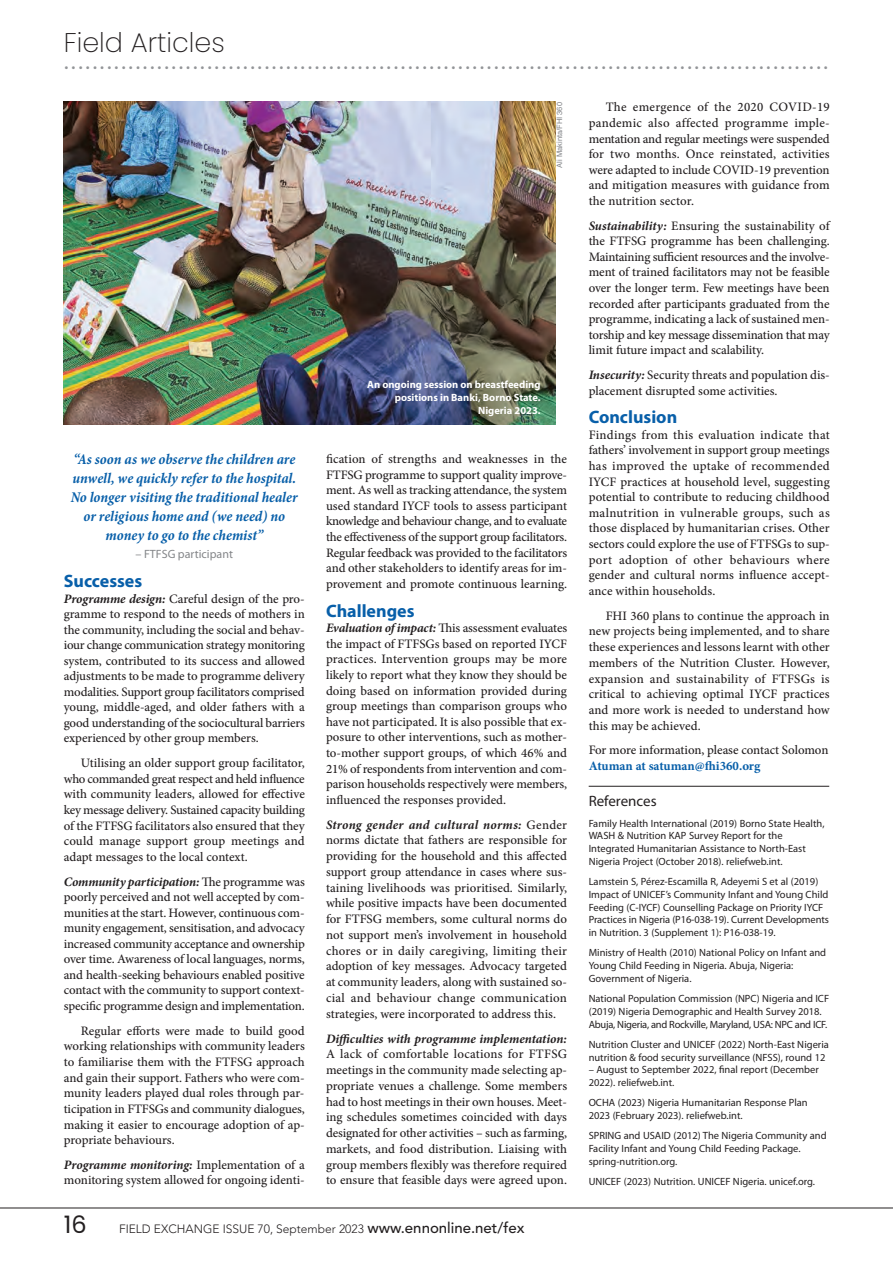
<style>
.page{position:relative;width:893px;height:1263px;background:#fff}
.page>*{position:absolute;margin:0;border:0;box-sizing:border-box;transform-origin:0 0}
.t1{font:200 36px "Poppins";color:#939598}
.t2{font:200 27px "Poppins";color:#231f20}
.t3{font:24px "Poppins";color:#231f20}
.t4{font:700 18px "Myriad Pro";color:#085fa9}
.t5{font:italic 700 condensed 15px/18.9px "Minion Pro";color:#085fa9;text-align:center}
.t6{font:15px "Myriad Pro";color:#231f20}
.t7{font:500 12.9px/15.6px "Minion Pro";color:#231f20;text-align:justify}
.t8{font:300 12px "Avenir";color:#231f20}
.t9{font:12px "Myriad Pro";color:#848689}
.t10{font:10.5px/12.8px "Myriad Pro";color:#231f20}
.t11{font:700 10.5px/12.8px "Myriad Pro";color:#fff;text-align:right}
.t12{font:7.5px "Helvetica";color:#828487}
.s1{font-weight:700;font-style:italic}
.s2{font-weight:700;color:#085fa9}
.s3{font-weight:500;font-size:15px}
</style>
<div class="page">
<hr style="left:0;top:1208px;width:893px;height:1px;background:#231f20">
<hr style="left:589px;top:786px;width:240px;height:1px;background:#231f20">
<img style="left:64px;top:102px;width:491px;height:323px">
<p class="t2" style="left:64px;top:27px;width:163px">Field Articles</p>
<p class="t1" style="left:64px;top:36px;width:766px">...........................................................................................................</p>
<p class="t12" style="left:557px;top:168px;width:67px;rotate:-90deg">Ali Makinta/FHI 360</p>
<p class="t7" style="left:589px;top:101px;width:243px;text-indent:17px">The emergence of the 2020 COVID-19 pandemic also affected programme imple&shy;mentation and regular meetings were suspended for two months. Once reinstated, activities were adapted to include COVID-19 prevention and mitigation measures with guidance from the nutrition sector.</p>
<p class="t7" style="left:589px;top:219px;width:243px"><span class="s1">Sustainability:</span> Ensuring the sustainability of the FTFSG programme has been challenging.<br>Maintaining sufficient resources and the involve&shy;ment of trained facilitators may not be feasible over the longer term. Few meetings have been recorded after participants graduated from the programme, indicating a lack of sustained men&shy;torship and key message dissemination that may limit future impact and scalability.</p>
<p class="t7" style="left:589px;top:368px;width:243px"><span class="s1">Insecurity:</span> Security threats and population dis&shy;placement disrupted some activities.</p>
<p class="t4" style="left:589px;top:410px;width:90px">Conclusion</p>
<p class="t7" style="left:589px;top:428px;width:243px">Findings from this evaluation indicate that fathers’ involvement in support group meetings has improved the uptake of recommended IYCF practices at household level, suggesting potential to contribute to reducing childhood malnutrition in vulnerable groups, such as those displaced by humanitarian crises. Other sectors could explore the use of FTFSGs to sup&shy;port adoption of other behaviours where gender and cultural norms influence accept&shy;ance within households.</p>
<p class="t7" style="left:589px;top:609px;width:243px;text-indent:17px">FHI 360 plans to continue the approach in new projects being implemented, and to share these experiences and lessons learnt with other members of the Nutrition Cluster. However, expansion and sustainability of FTFSGs is critical to achieving optimal IYCF practices and more work is needed to understand how this may be achieved.</p>
<p class="t7" style="left:589px;top:744px;width:241px">For more information, please contact Solomon<br><span class="s2">Atuman at satuman@fhi360.org</span></p>
<p class="t6" style="left:589px;top:796px;width:70px">References</p>
<p class="t10" style="left:589px;top:817px;width:237px">Family Health International (2019) Borno State Health, WASH &amp; Nutrition KAP Survey Report for the Integrated Humanitarian Assistance to North-East Nigeria Project (October 2018). reliefweb.int.</p>
<p class="t10" style="left:589px;top:876px;width:242px">Lamstein S, Pérez-Escamilla R, Adeyemi S et al (2019)<br>Impact of UNICEF’s Community Infant and Young Child Feeding (C-IYCF) Counselling Package on Priority IYCF Practices in Nigeria (P16-038-19). Current Developments in Nutrition. 3 (Supplement 1): P16-038-19.</p>
<p class="t10" style="left:589px;top:947px;width:239px">Ministry of Health (2010) National Policy on Infant and<br>Young Child Feeding in Nigeria. Abuja, Nigeria:<br>Government of Nigeria.</p>
<p class="t10" style="left:589px;top:993px;width:242px">National Population Commission (NPC) Nigeria and ICF (2019) Nigeria Demographic and Health Survey 2018.<br>Abuja, Nigeria, and Rockville, Maryland, USA: NPC and ICF.</p>
<p class="t10" style="left:589px;top:1039px;width:242px">Nutrition Cluster and UNICEF (2022) North-East Nigeria nutrition &amp; food security surveillance (NFSS), round 12</p>
<p class="t10" style="left:589px;top:1064px;width:232px">– August to September 2022, final report (December<br>2022). reliefweb.int.</p>
<p class="t10" style="left:589px;top:1097px;width:221px">OCHA (2023) Nigeria Humanitarian Response Plan<br>2023 (February 2023). reliefweb.int.</p>
<p class="t10" style="left:589px;top:1130px;width:240px">SPRING and USAID (2012) The Nigeria Community and<br>Facility Infant and Young Child Feeding Package. spring-nutrition.org.</p>
<p class="t10" style="left:589px;top:1176px;width:228px">UNICEF (2023) Nutrition. UNICEF Nigeria. unicef.org.</p>
<p class="t11" style="left:367px;top:379px;width:175px">An ongoing session on breastfeeding positions in Banki, Borno State.<br>Nigeria 2023.</p>
<p class="t5" style="left:71px;top:451px;width:229px">“As soon as we observe the children are unwell, we quickly refer to the hospital.<br>No longer visiting the traditional healer or religious home and (we need) no money to go to the chemist”</p>
<p class="t9" style="left:136px;top:550px;width:99px">– FTFSG participant</p>
<p class="t4" style="left:64px;top:574px;width:80px">Successes</p>
<p class="t7" style="left:64px;top:592px;width:243px"><span class="s1">Programme design:</span> Careful design of the pro&shy;gramme to respond to the needs of mothers in the community, including the social and behav&shy;iour change communication strategy monitoring system, contributed to its success and allowed adjustments to be made to programme delivery modalities. Support group facilitators comprised young, middle-aged, and older fathers with a good understanding of the sociocultural barriers experienced by other group members.</p>
<p class="t7" style="left:64px;top:756px;width:243px;text-indent:17px">Utilising an older support group facilitator, who commanded great respect and held influence with community leaders, allowed for effective key message delivery. Sustained capacity building of the FTFSG facilitators also ensured that they could manage support group meetings and adapt messages to the local context.</p>
<p class="t7" style="left:64px;top:875px;width:243px"><span class="s1">Community participation:</span> The programme was poorly perceived and not well accepted by com&shy;munities at the start. However, continuous com&shy;munity engagement, sensitisation, and advocacy increased community acceptance and ownership over time. Awareness of local languages, norms, and health-seeking behaviours enabled positive contact with the community to support context&shy;specific programme design and implementation.</p>
<p class="t7" style="left:64px;top:1024px;width:243px;text-indent:17px">Regular efforts were made to build good working relationships with community leaders to familiarise them with the FTFSG approach and gain their support. Fathers who were com&shy;munity leaders played dual roles through par&shy;ticipation in FTFSGs and community dialogues, making it easier to encourage adoption of ap&shy;propriate behaviours.</p>
<p class="t7" style="left:64px;top:1158px;width:243px"><span class="s1">Programme monitoring:</span> Implementation of a monitoring system allowed for ongoing identi-</p>
<p class="t7" style="left:326px;top:452px;width:243px">fication of strengths and weaknesses in the FTFSG programme to support quality improve&shy;ment. As well as tracking attendance, the system used standard IYCF tools to assess participant knowledge and behaviour change, and to evaluate the effectiveness of the support group facilitators.<br>Regular feedback was provided to the facilitators and other stakeholders to identify areas for im&shy;provement and promote continuous learning.</p>
<p class="t4" style="left:326px;top:604px;width:90px">Challenges</p>
<p class="t7" style="left:326px;top:621px;width:243px"><span class="s1">Evaluation of impact:</span> This assessment evaluates the impact of FTFSGs based on reported IYCF practices. Intervention groups may be more likely to report what they know they should be doing based on information provided during group meetings than comparison groups who have not participated. It is also possible that ex&shy;posure to other interventions, such as mother&shy;to-mother support groups, of which 46% and 21% of respondents from intervention and com&shy;parison households respectively were members, influenced the responses provided.</p>
<p class="t7" style="left:326px;top:818px;width:243px"><span class="s1">Strong gender and cultural norms:</span> Gender norms dictate that fathers are responsible for providing for the household and this affected support group attendance in cases where sus&shy;taining livelihoods was prioritised. Similarly, while positive impacts have been documented for FTFSG members, some cultural norms do not support men’s involvement in household chores or in daily caregiving, limiting their adoption of key messages. Advocacy targeted at community leaders, along with sustained so&shy;cial and behaviour change communication strategies, were incorporated to address this.</p>
<p class="t7" style="left:326px;top:1032px;width:243px"><span class="s1">Difficulties with programme implementation:<br></span>A lack of comfortable locations for FTFSG meetings in the community made selecting ap&shy;propriate venues a challenge. Some members had to host meetings in their own houses. Meet&shy;ing schedules sometimes coincided with days designated for other activities – such as farming, markets, and food distribution. Liaising with group members flexibly was therefore required to ensure that feasible days were agreed upon.</p>
<p class="t3" style="left:64px;top:1215px;width:24px">16</p>
<p class="t8" style="left:119px;top:1224px;width:407px">FIELD EXCHANGE ISSUE 70, September 2023 <span class="s3">www.ennonline.net/fex</span></p>
</div>
